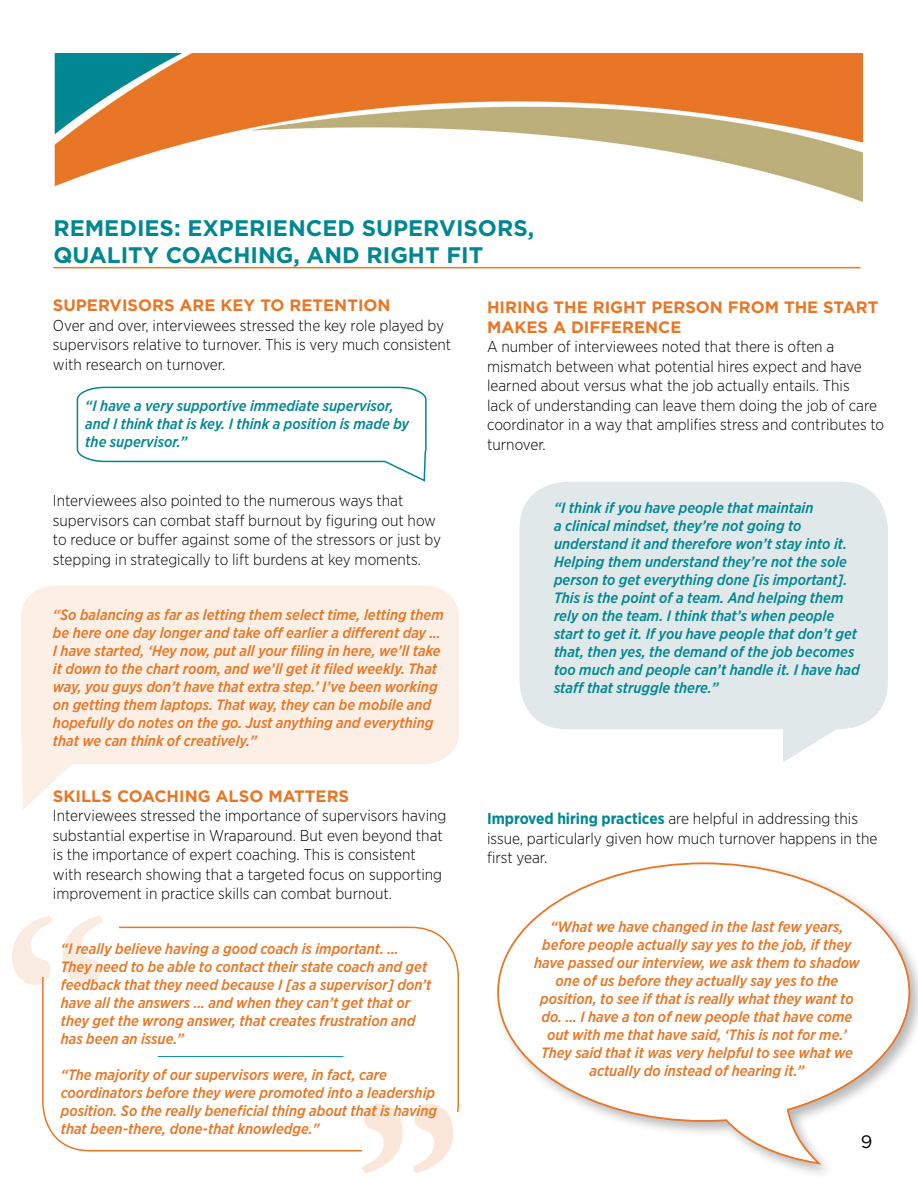
<style>
.page{position:relative;width:918px;height:1188px;background:#fff}
.page>*{position:absolute;margin:0;border:0;box-sizing:border-box;transform-origin:0 0}
.t1{font:700 22.5px "Gotham";color:#008791}
.t2{font:18px "Gotham";color:#000}
.t3{font:700 16.5px/19.5px "Gotham";color:#e87625}
.t4{font:300 15.75px/19.5px "Gotham Narrow";color:#000}
.t5{font:italic 500 15px/18px "Gotham Narrow";color:#e87625}
.t6{font:italic 500 15px/18px "Gotham Narrow";color:#008791}
.s1{font-weight:700;color:#008791}
</style>
<div class="page">
<img style="left:54px;top:54px;width:808px;height:148px">
<svg style="left:21px;top:585px;width:438px;height:225px;fill:#fcf0e6"></svg>
<hr style="left:53px;top:267px;width:807px;height:1px;background:#e87625">
<div style="left:42px;top:927px;width:417px;height:224px;border:2px solid #e87625;border-radius:47px"></div>
<hr style="left:158px;top:1056px;width:185px;height:1px;background:#008791">
<div style="left:363px;top:1112px;width:106px;height:53px;background:#fff"></div>
<svg style="left:361px;top:1104px;width:92px;height:69px"></svg>
<div style="left:12px;top:924px;width:106px;height:53px;background:#fff"></div>
<svg style="left:12px;top:916px;width:91px;height:69px"></svg>
<svg style="left:76px;top:386px;width:351px;height:96px"></svg>
<div style="left:493px;top:858px;width:425px;height:322px;background:#000;opacity:.28"></div>
<svg style="left:496px;top:862px;width:415px;height:304px"></svg>
<div style="left:519px;top:482px;width:369px;height:247px;background:#e0e8ea;border-radius:47px"></div>
<svg style="left:783px;top:729px;width:54px;height:33px"></svg>
<p class="t1" style="left:53px;top:213px;width:482px">REMEDIES: EXPERIENCED SUPERVISORS,</p>
<p class="t1" style="left:53px;top:240px;width:431px">QUALITY COACHING, AND RIGHT FIT</p>
<p class="t3" style="left:53px;top:296px;width:339px">SUPERVISORS ARE KEY TO RETENTION</p>
<p class="t4" style="left:53px;top:315px;width:400px">Over and over, interviewees stressed the key role played by supervisors relative to turnover. This is very much consistent with research on turnover.</p>
<p class="t3" style="left:487px;top:298px;width:393px">HIRING THE RIGHT PERSON FROM THE START<br>MAKES A DIFFERENCE</p>
<p class="t4" style="left:487px;top:337px;width:399px">A number of interviewees noted that there is often a mismatch between what potential hires expect and have learned about versus what the job actually entails. This<br>lack of understanding can leave them doing the job of care coordinator in a way that amplifies stress and contributes to turnover.</p>
<p class="t6" style="left:85px;top:396px;width:325px">“I have a very supportive immediate supervisor, and I think that is key. I think a position is made by the supervisor.”</p>
<p class="t4" style="left:53px;top:491px;width:390px">Interviewees also pointed to the numerous ways that supervisors can combat staff burnout by figuring out how to reduce or buffer against some of the stressors or just by stepping in strategically to lift burdens at key moments.</p>
<p class="t5" style="left:53px;top:606px;width:392px">“So balancing as far as letting them select time, letting them be here one day longer and take off earlier a different day … I have started, ‘Hey now, put all your filing in here, we’ll take it down to the chart room, and we’ll get it filed weekly. That way, you guys don’t have that extra step.’ I’ve been working on getting them laptops. That way, they can be mobile and hopefully do notes on the go. Just anything and everything that we can think of creatively.”</p>
<p class="t3" style="left:53px;top:786px;width:298px">SKILLS COACHING ALSO MATTERS</p>
<p class="t4" style="left:53px;top:806px;width:395px">Interviewees stressed the importance of supervisors having substantial expertise in Wraparound. But even beyond that is the importance of expert coaching. This is consistent with research showing that a targeted focus on supporting improvement in practice skills can combat burnout.</p>
<p class="t5" style="left:61px;top:939px;width:372px">“I really believe having a good coach is important. … They need to be able to contact their state coach and get feedback that they need because I [as a supervisor] don’t have all the answers … and when they can’t get that or they get the wrong answer, that creates frustration and has been an issue.”</p>
<p class="t5" style="left:61px;top:1065px;width:378px">“The majority of our supervisors were, in fact, care coordinators before they were promoted into a leadership position. So the really beneficial thing about that is having that been-there, done-that knowledge."</p>
<p class="t6" style="left:554px;top:499px;width:307px">“I think if you have people that maintain<br>a clinical mindset, they’re not going to understand it and therefore won’t stay into it.<br>Helping them understand they’re not the sole person to get everything done [is important].<br>This is the point of a team. And helping them rely on the team. I think that’s when people start to get it. If you have people that don’t get that, then yes, the demand of the job becomes too much and people can’t handle it. I have had staff that struggle there.”</p>
<p class="t4" style="left:487px;top:809px;width:392px"><span class="s1">Improved hiring practices</span> are helpful in addressing this issue, particularly given how much turnover happens in the first year.</p>
<p class="t5" style="left:534px;top:917px;width:327px;text-align:center">“What we have changed in the last few years, before people actually say yes to the job, if they have passed our interview, we ask them to shadow one of us before they actually say yes to the position, to see if that is really what they want to do. … I have a ton of new people that have come out with me that have said, ‘This is not for me.’ They said that it was very helpful to see what we actually do instead of hearing it.”</p>
<p class="t2" style="left:861px;top:1131px;width:13px">9</p>
</div>
